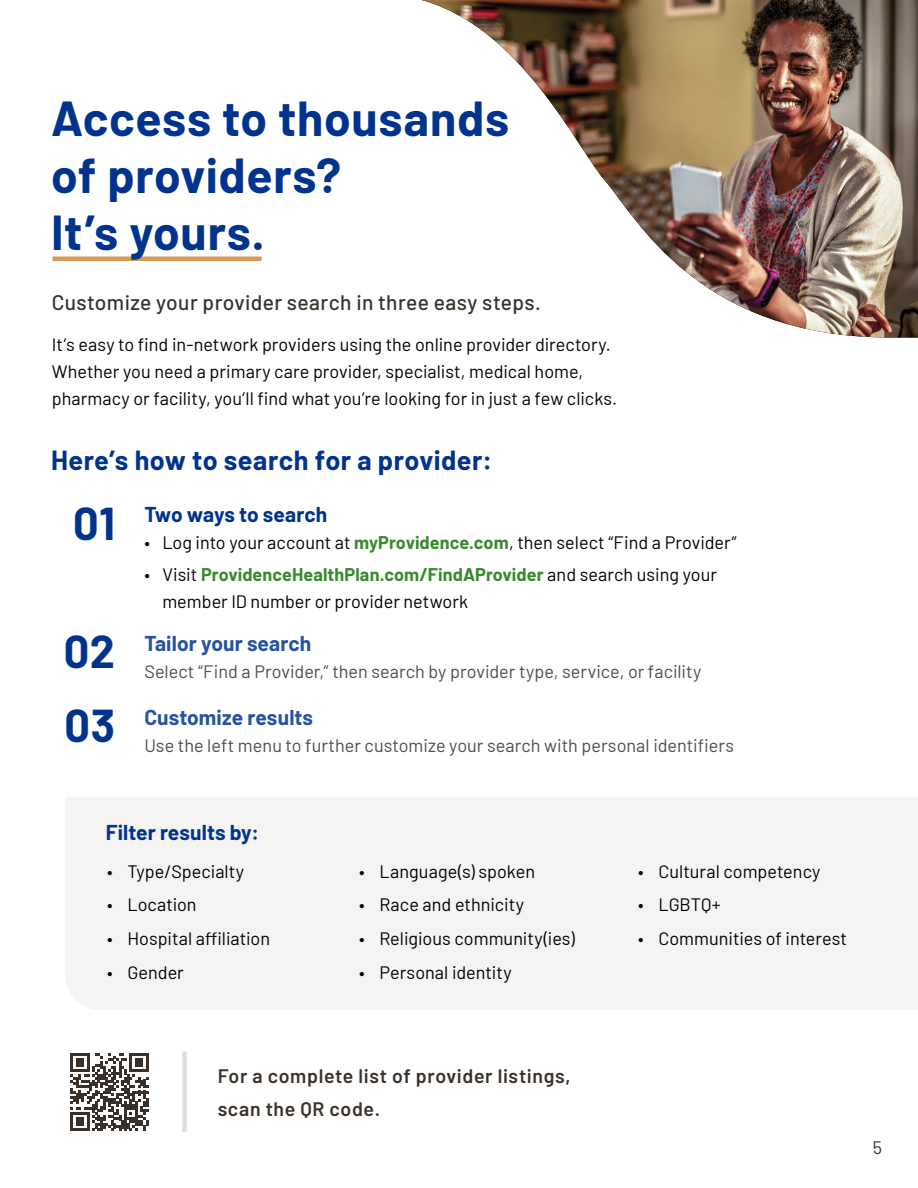
<style>
.page{position:relative;width:918px;height:1188px;background:#fff}
.page>*{position:absolute;margin:0;border:0;box-sizing:border-box;transform-origin:0 0}
.t1{font:700 48px/57px "Barlow";letter-spacing:.015em;color:#00338e}
.t2{font:700 45px/74.2px "Barlow";color:#00338e}
.t3{font:700 27px "Barlow";letter-spacing:.015em;color:#00338e}
.t4{font:500 21px "Barlow";letter-spacing:.015em;color:#393129}
.t5{font:700 21px "Barlow";letter-spacing:.005em;color:#26529f}
.t6{font:700 21px "Barlow";color:#00338e}
.t7{font:600 19.5px/33px "Barlow";letter-spacing:.035em;color:#393129}
.t8{font:18px/27px "Barlow";color:#000}
.t9{font:18px "Barlow";color:#4d4d4f}
.t10{font:18px "Barlow";color:#393129}
.s1{font-weight:700;color:#39892f}
</style>
<div class="page">
<div style="left:52px;top:256px;width:210px;height:5px;background:#d59a59"></div>
<img style="left:422px;top:0;width:496px;height:338px">
<div style="left:66px;top:797px;width:852px;height:212px;background:#f5f4f2"></div>
<div style="left:182px;top:1052px;width:5px;height:80px;background:#e0dcd8"></div>
<svg style="left:71px;top:1053px;width:77px;height:78px"></svg>
<h1 class="t1" style="left:51px;top:86px;width:460px">Access to thousands of providers?<br>It’s yours.</h1>
<p class="t4" style="left:52px;top:287px;width:491px">Customize your provider search in three easy steps.</p>
<p class="t8" style="left:52px;top:329px;width:567px">It’s easy to find in-network providers using the online provider directory.<br>Whether you need a primary care provider, specialist, medical home, pharmacy or facility, you’ll find what you’re looking for in just a few clicks.</p>
<h3 class="t3" style="left:51px;top:440px;width:443px">Here’s how to search for a provider:</h3>
<p class="t6" style="left:144px;top:499px;width:185px">Two ways to search</p>
<p class="t8" style="left:144px;top:528px;width:594px">• Log into your account at <span class="s1">myProvidence.com</span>, then select “Find a Provider”</p>
<p class="t8" style="left:162px;top:560px;width:556px;text-indent:-18px">• Visit <span class="s1">ProvidenceHealthPlan.com/FindAProvider</span> and search using your member ID number or provider network</p>
<p class="t5" style="left:144px;top:628px;width:169px">Tailor your search</p>
<p class="t9" style="left:144px;top:658px;width:559px">Select “Find a Provider,” then search by provider type, service, or facility</p>
<p class="t5" style="left:144px;top:702px;width:170px">Customize results</p>
<p class="t9" style="left:144px;top:732px;width:591px">Use the left menu to further customize your search with personal identifiers</p>
<h2 class="t2" style="left:73px;top:484px;width:43px">01</h2>
<h2 class="t2" style="left:64px;top:611px;width:53px">02<br>03</h2>
<p class="t6" style="left:106px;top:817px;width:155px">Filter results by:</p>
<p class="t8" style="left:107px;top:856px;width:138px">• Type/Specialty</p>
<p class="t8" style="left:107px;top:890px;width:91px">• Location</p>
<p class="t8" style="left:107px;top:924px;width:164px">• Hospital affiliation</p>
<p class="t8" style="left:107px;top:958px;width:78px">• Gender</p>
<p class="t8" style="left:359px;top:856px;width:177px">• Language(s) spoken</p>
<p class="t8" style="left:359px;top:890px;width:166px">• Race and ethnicity</p>
<p class="t8" style="left:359px;top:924px;width:217px">• Religious community(ies)</p>
<p class="t8" style="left:359px;top:958px;width:154px">• Personal identity</p>
<p class="t8" style="left:638px;top:856px;width:184px">• Cultural competency</p>
<p class="t8" style="left:638px;top:890px;width:84px">• LGBTQ+</p>
<p class="t8" style="left:638px;top:924px;width:210px">• Communities of interest</p>
<p class="t7" style="left:218px;top:1058px;width:355px">For a complete list of provider listings, scan the QR code.</p>
<p class="t10" style="left:873px;top:1134px;width:11px">5</p>
</div>
